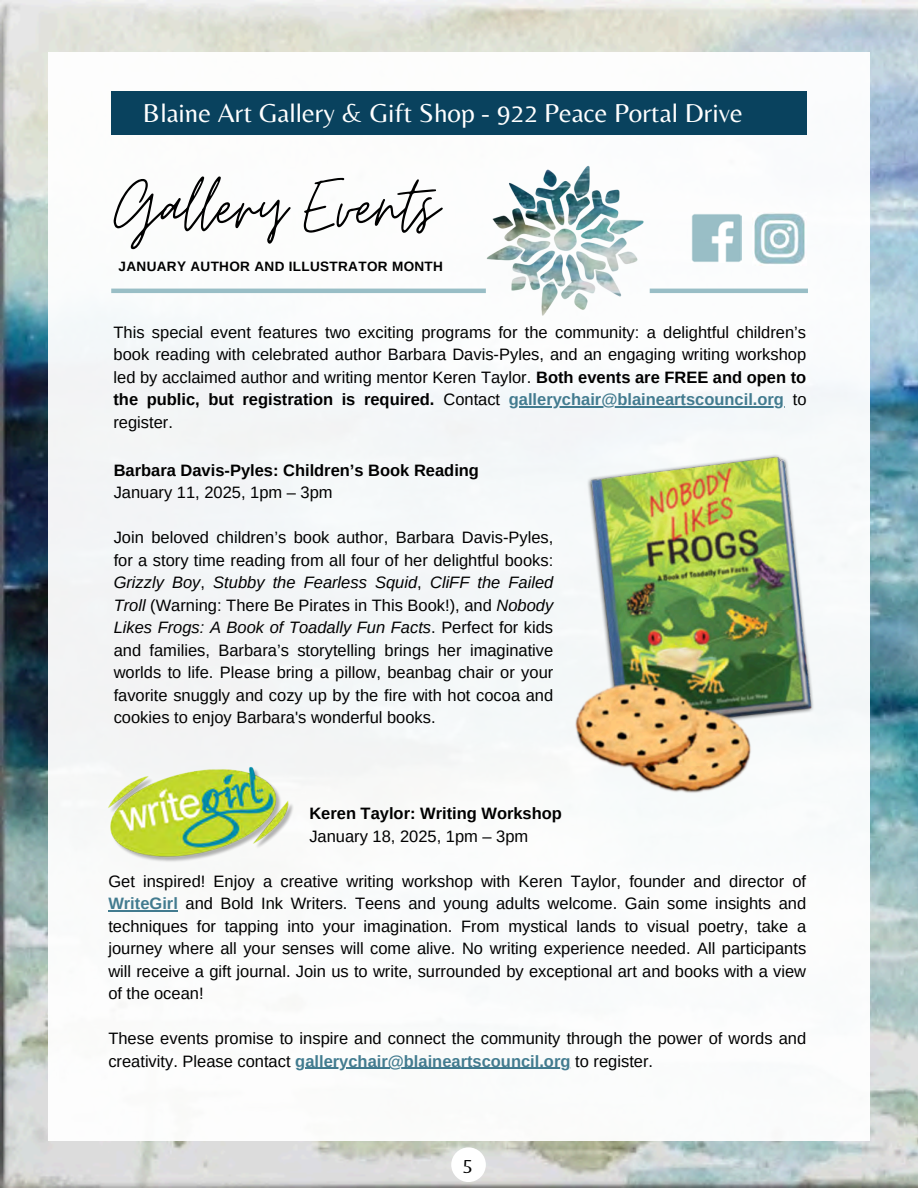
<style>
.page{position:relative;width:918px;height:1188px;background:#fff}
.page>*{position:absolute;margin:0;border:0;box-sizing:border-box;transform-origin:0 0}
.t1{font:85.8px "Moon Time";color:#000}
.t2{font:27px "Belleza";color:#fff}
.t3{font:19.5px "Belleza";color:#000}
.t4{font:16.5px/22.5px "Arimo";color:#000;text-align:justify}
.t5{font:700 16.5px/22.5px "Arimo";color:#000}
.t6{font:700 13.5px "Arimo";letter-spacing:.025em;color:#000}
.s1{font-weight:700}
.s2{font-weight:700;color:#427b8f}
.s3{font-weight:400}
.s4{font-style:italic}
</style>
<div class="page">
<img style="left:0;top:0;width:918px;height:1188px">
<div style="left:48px;top:52px;width:822px;height:1089px;background:#fff"></div>
<div style="left:111px;top:92px;width:696px;height:43px;background:#09425e"></div>
<div style="left:451px;top:1147px;width:35px;height:35px;background:#fff;border-radius:50%"></div>
<img style="left:486px;top:165px;width:164px;height:151px">
<img style="left:692px;top:214px;width:49px;height:48px">
<img style="left:752px;top:213px;width:53px;height:53px">
<img style="left:568px;top:455px;width:255px;height:339px">
<hr style="left:111px;top:289px;width:375px;height:4px;background:#99bec6">
<hr style="left:650px;top:289px;width:158px;height:4px;background:#99bec6">
<hr style="left:108px;top:910px;width:70px;height:1px;background:#427b8f">
<hr style="left:305px;top:1068px;width:266px;height:1px;background:#427b8f">
<img style="left:106px;top:766px;width:188px;height:96px">
<hr style="left:519px;top:406px;width:265px;height:1px;background:#427b8f">
<h2 class="t2" style="left:143px;top:97px;width:601px">Blaine Art Gallery &amp; Gift Shop - 922 Peace Portal Drive</h2>
<h3 class="t1" style="left:114px;top:154px;width:326px">Gallery Events</h3>
<h3 class="t6" style="left:119px;top:258px;width:326px">JANUARY AUTHOR AND ILLUSTRATOR MONTH</h3>
<h3 class="t4" style="left:114px;top:321px;width:695px">This special event features two exciting programs for the community: a delightful children’s book reading with celebrated author Barbara Davis-Pyles, and an engaging writing workshop led by acclaimed author and writing mentor Keren Taylor. <span class="s1">Both events are FREE and open to the public, but registration is required.</span> Contact <span class="s2">gallerychair@blaineartscouncil.org</span> to</h3>
<p class="t4" style="left:114px;top:411px;width:61px">register.</p>
<h1 class="t5" style="left:114px;top:459px;width:367px">Barbara Davis-Pyles: Children’s Book Reading<br><span class="s3">January 11, 2025, 1pm – 3pm</span></h1>
<p class="t4" style="left:114px;top:526px;width:441px">Join beloved children’s book author, Barbara Davis-Pyles, for a story time reading from all four of her delightful books:<br><span class="s4">Grizzly Boy</span>, <span class="s4">Stubby the Fearless Squid</span>, <span class="s4">CliFF the Failed Troll</span> (Warning: There Be Pirates in This Book!), and <span class="s4">Nobody Likes Frogs: A Book of Toadally Fun Facts</span>. Perfect for kids and families, Barbara’s storytelling brings her imaginative worlds to life. Please bring a pillow, beanbag chair or your favorite snuggly and cozy up by the fire with hot cocoa and cookies to enjoy Barbara's wonderful books.</p>
<p class="t5" style="left:309px;top:802px;width:254px">Keren Taylor: Writing Workshop<br><span class="s3">January 18, 2025, 1pm – 3pm</span></p>
<p class="t4" style="left:108px;top:870px;width:699px">Get inspired! Enjoy a creative writing workshop with Keren Taylor, founder and director of <span class="s2">WriteGirl</span> and Bold Ink Writers. Teens and young adults welcome. Gain some insights and techniques for tapping into your imagination. From mystical lands to visual poetry, take a journey where all your senses will come alive. No writing experience needed. All participants will receive a gift journal. Join us to write, surrounded by exceptional art and books with a view of the ocean!</p>
<p class="t4" style="left:108px;top:1027px;width:699px">These events promise to inspire and connect the community through the power of words and creativity. Please contact <span class="s2">gallerychair@blaineartscouncil.org</span> to register.</p>
<h1 class="t3" style="left:463px;top:1153px;width:11px">5</h1>
</div>
